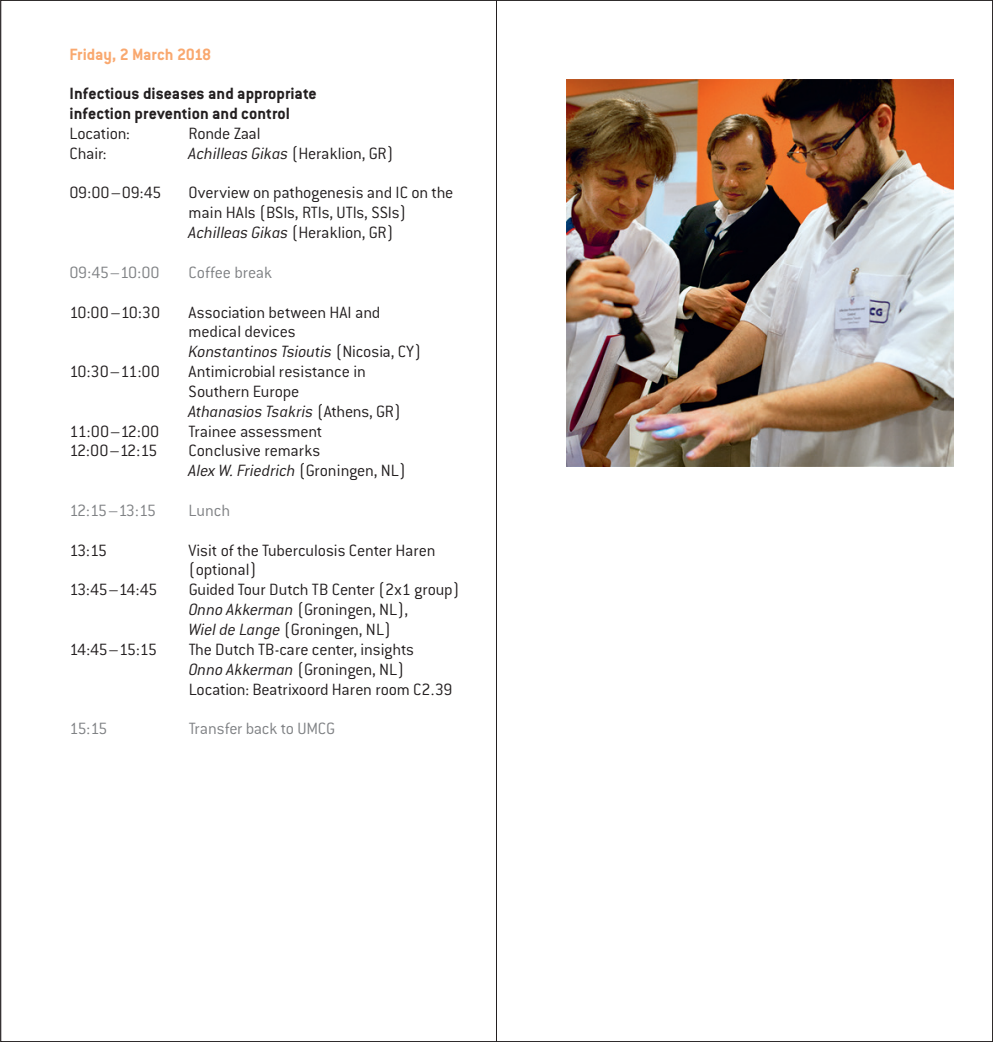
<style>
.page{position:relative;width:993px;height:1042px;background:#fff}
.page>*{position:absolute;margin:0;border:0;box-sizing:border-box;transform-origin:0 0}
.t1{font:300 17.85px/19.8px "ESCMID Conduit ITC";letter-spacing:-.01em;color:#231f20}
.t2{font:700 17.85px/19.8px "ESCMID Conduit ITC";letter-spacing:.005em;color:#231f20}
.t3{font:300 17.85px "ESCMID Conduit ITC";letter-spacing:-.015em;color:#808285}
.t4{font:italic 300 17.85px "ESCMID Conduit ITC";letter-spacing:-.005em;color:#231f20}
.t5{font:700 17.85px "ESCMID Conduit ITC";letter-spacing:-.005em;color:#f9a86f}
.s1{font-style:normal}
.s2{font-style:italic}
</style>
<div class="page">
<img style="left:566px;top:79px;width:386px;height:387px">
<hr style="left:496px;top:0;width:1px;height:1042px;background:#231f20">
<p class="t5" style="left:69px;top:43px;width:143px">Friday, 2 March 2018</p>
<p class="t2" style="left:69px;top:83px;width:249px">Infectious diseases and appropriate infection prevention and control</p>
<p class="t1" style="left:69px;top:123px;width:62px">Location:</p>
<p class="t1" style="left:188px;top:123px;width:73px">Ronde Zaal</p>
<p class="t1" style="left:69px;top:143px;width:39px">Chair:</p>
<p class="t4" style="left:188px;top:142px;width:206px">Achilleas Gikas <span class="s1">(Heraklion, GR)</span></p>
<p class="t1" style="left:69px;top:182px;width:93px">09:00–09:45</p>
<p class="t1" style="left:188px;top:182px;width:266px">Overview on pathogenesis and IC on the main HAIs (BSIs, RTIs, UTIs, SSIs)<br><span class="s2">Achilleas Gikas</span> (Heraklion, GR)</p>
<p class="t3" style="left:69px;top:261px;width:92px">09:45–10:00</p>
<p class="t3" style="left:188px;top:261px;width:85px">Coffee break</p>
<p class="t1" style="left:69px;top:301px;width:92px">10:00 –10:30</p>
<p class="t1" style="left:188px;top:301px;width:234px">Association between HAI and medical devices<br><span class="s2">Konstantinos Tsioutis</span> (Nicosia, CY)</p>
<p class="t1" style="left:69px;top:361px;width:92px">10:30–11:00</p>
<p class="t1" style="left:188px;top:361px;width:214px">Antimicrobial resistance in<br>Southern Europe<br><span class="s2">Athanasios Tsakris</span> (Athens, GR)</p>
<p class="t1" style="left:69px;top:420px;width:91px">11:00–12:00</p>
<p class="t1" style="left:188px;top:420px;width:135px">Trainee assessment</p>
<p class="t1" style="left:69px;top:440px;width:89px">12:00–12:15</p>
<p class="t1" style="left:188px;top:440px;width:219px">Conclusive remarks<br><span class="s2">Alex W. Friedrich</span> (Groningen, NL)</p>
<p class="t3" style="left:69px;top:499px;width:88px">12:15–13:15</p>
<p class="t3" style="left:188px;top:499px;width:43px">Lunch</p>
<p class="t1" style="left:69px;top:540px;width:39px">13:15</p>
<p class="t1" style="left:188px;top:540px;width:248px">Visit of the Tuberculosis Center Haren (optional)</p>
<p class="t1" style="left:69px;top:579px;width:89px">13:45–14:45</p>
<p class="t1" style="left:189px;top:579px;width:272px">Guided Tour Dutch TB Center (2x1 group)<br><span class="s2">Onno Akkerman</span> (Groningen, NL),<br><span class="s2">Wiel de Lange</span> (Groningen, NL)</p>
<p class="t1" style="left:69px;top:639px;width:89px">14:45–15:15</p>
<p class="t1" style="left:189px;top:639px;width:265px">The Dutch TB-care center, insights<br><span class="s2">Onno Akkerman</span> (Groningen, NL)<br>Location: Beatrixoord Haren room C2.39</p>
<p class="t3" style="left:69px;top:718px;width:39px">15:15</p>
<p class="t3" style="left:189px;top:718px;width:148px">Transfer back to UMCG</p>
</div>
